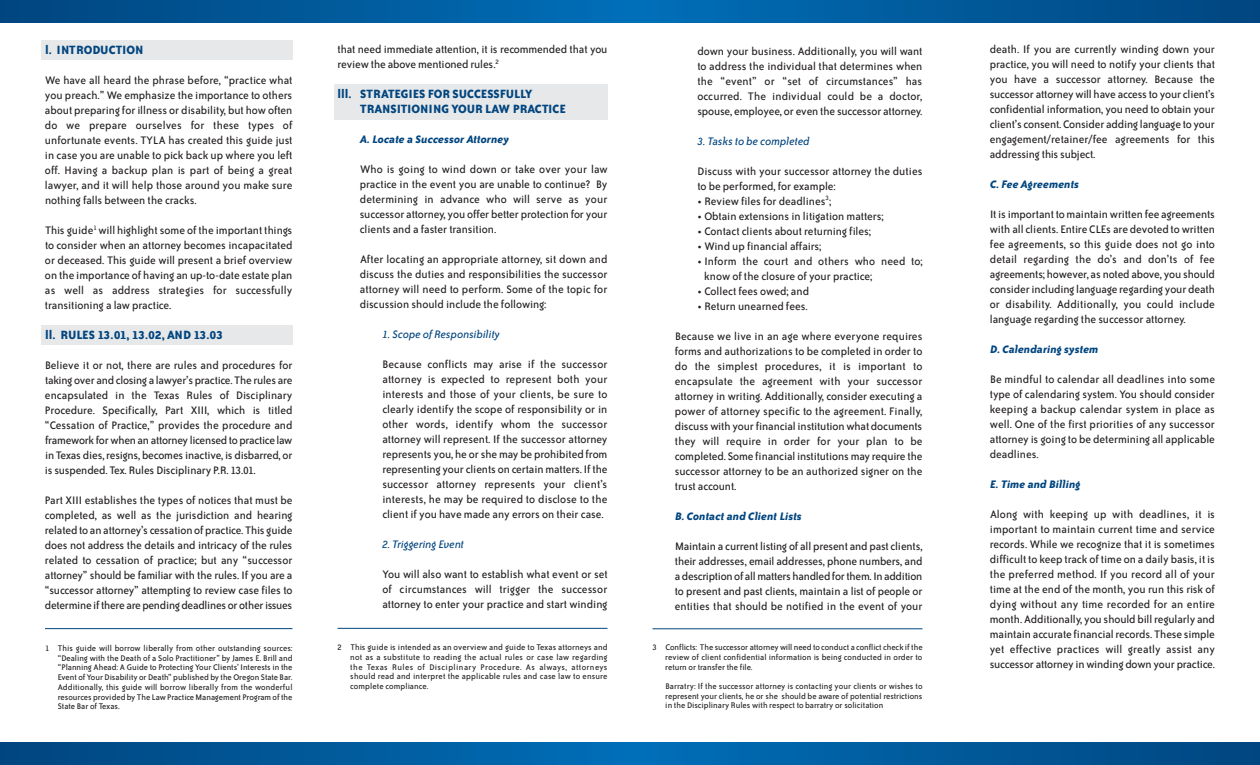
<style>
.page{position:relative;width:1260px;height:765px;background:#fff}
.page>*{position:absolute;margin:0;border:0;box-sizing:border-box;transform-origin:0 0}
.t1{font:700 13.75px/15px "Bailey Sans ITC";color:#01457f}
.t2{font:700 13.75px "Bailey Sans ITC";letter-spacing:-.025em;color:#01457f}
.t3{font:12.5px/15px "Bailey Sans ITC";color:#231f20;text-align:justify}
.t4{font:italic 700 12.5px "Bailey Sans ITC";color:#01457f}
.t5{font:italic 12.5px "Bailey Sans ITC";color:#01457f}
.t6{font:italic 12.5px "Bailey Sans ITC";letter-spacing:-.02em;color:#01457f}
.t7{font:9.38px/9.6px "Bailey Sans ITC";color:#231f20;text-align:justify}
.s1{font-size:13.75px}
</style>
<div class="page">
<div style="left:334px;top:84px;width:273px;height:36px;background:#e7e8e9"></div>
<div style="left:41px;top:325px;width:251px;height:19px;background:#e7e8e9"></div>
<div style="left:41px;top:40px;width:251px;height:20px;background:#e7e8e9"></div>
<svg style="left:0;top:742px;width:1260px;height:23px;background:#00599b"></svg>
<svg style="left:0;top:0;width:1260px;height:22px;background:#00599b"></svg>
<hr style="left:45px;top:628px;width:247px;height:1px;background:#01457f">
<hr style="left:652px;top:628px;width:270px;height:1px;background:#01457f">
<hr style="left:338px;top:628px;width:269px;height:1px;background:#01457f">
<p class="t1" style="left:45px;top:43px;width:100px">l. INTRODUCTION</p>
<p class="t3" style="left:45px;top:74px;width:249px">We have all heard the phrase before, “practice what you preach.” We emphasize the importance to others about preparing forillness or disability, but howoften do we prepare ourselves for these types of unfortunate events. TYLA has created this guide just in case you are unable to pick back up where you left off. Having a backup plan is part of being a great lawyer, and it will help those around you make sure nothing falls between the cracks.</p>
<p class="t3" style="left:45px;top:224px;width:249px">This guide<sup>1</sup> will highlight some of the important things to consider when an attorney becomes incapacitated or deceased. This guide will present a brief overview on the importance of having an up-to-date estate plan as well as address strategies for successfully transitioning a law practice.</p>
<p class="t2" style="left:45px;top:330px;width:180px">ll. RULES 13.01, 13.02, AND 13.03</p>
<p class="t3" style="left:45px;top:359px;width:249px">Believe it or not, there are rules and procedures for taking over andclosing a lawyer’spractice. The rules are encapsulated in the Texas Rules of Disciplinary Procedure. Specifically, Part XIII, which is titled “Cessation of Practice,” provides the procedure and framework forwhenanattorney licensedtopractice law in Texas dies,resigns, becomesinactive, is disbarred, or is suspended. Tex. Rules Disciplinary P.R. 13.01.</p>
<p class="t3" style="left:45px;top:494px;width:249px">Part XIII establishes the types of notices that must be completed, as well as the jurisdiction and hearing related to an attorney’s cessation of practice. This guide does not address the details and intricacy of the rules related to cessation of practice; but any “successor attorney” should be familiar with the rules. If you are a “successor attorney” attempting to review case files to determine ifthere arependingdeadlinesorotherissues</p>
<p class="t3" style="left:338px;top:43px;width:272px">that need immediate attention, it is recommended that you review the above mentioned rules.<sup>2</sup></p>
<p class="t1" style="left:360px;top:88px;width:208px;text-indent:-22px">lll. STRATEGIES FOR SUCCESSFULLY<br>TRANSITIONING YOUR LAW PRACTICE</p>
<p class="t4" style="left:360px;top:135px;width:151px">A. Locate a Successor Attorney</p>
<p class="t3" style="left:360px;top:163px;width:249px">Who is going to wind down or take over your law practice in the event you are unable to continue? By determining in advance who will serve as your successor attorney, you offer better protection for your clients and a faster transition.</p>
<p class="t3" style="left:360px;top:253px;width:249px">After locating an appropriate attorney, sit down and discuss the duties and responsibilities the successor attorney will need to perform. Some of the topic for discussion should include the following:</p>
<p class="t5" style="left:382px;top:330px;width:119px">1. Scope of Responsibility</p>
<p class="t3" style="left:382px;top:358px;width:227px">Because conflicts may arise if the successor attorney is expected to represent both your interests and those of your clients, be sure to clearly identify the scope of responsibility or in other words, identify whom the successor attorney will represent. If the successor attorney represents you, he orshe may be prohibited from representing your clients on certain matters. If the successor attorney represents your client’s interests, he may be required to disclose to the client if you have made any errors on their case.</p>
<p class="t6" style="left:382px;top:540px;width:83px">2. Triggering Event</p>
<p class="t3" style="left:382px;top:568px;width:227px">You will also want to establish what event or set of circumstances will trigger the successor attorney to enter your practice and start winding</p>
<p class="t3" style="left:697px;top:44px;width:227px">down your business. Additionally, you will want to address the individual that determines when the “event” or “set of circumstances” has occurred. The individual could be a doctor, spouse, employee, or even the successor attorney.</p>
<p class="t5" style="left:698px;top:136px;width:114px">3. Tasks to be completed</p>
<p class="t3" style="left:697px;top:164px;width:227px">Discuss with your successor attorney the duties to be performed, for example:</p>
<p class="t3" style="left:698px;top:194px;width:135px"><span class="s1">•</span> Review files for deadlines<sup>3</sup>;</p>
<p class="t3" style="left:698px;top:209px;width:188px"><span class="s1">•</span> Obtain extensions in litigation matters;</p>
<p class="t3" style="left:698px;top:224px;width:175px"><span class="s1">•</span> Contact clients about returning files;</p>
<p class="t3" style="left:698px;top:239px;width:126px"><span class="s1">•</span> Wind up financial affairs;</p>
<p class="t3" style="left:704px;top:254px;width:220px;text-indent:-7px"><span class="s1">•</span> Inform the court and others who need to; know of the closure of your practice;</p>
<p class="t3" style="left:698px;top:284px;width:113px"><span class="s1">•</span> Collect fees owed; and</p>
<p class="t3" style="left:698px;top:299px;width:112px"><span class="s1">•</span> Return unearned fees.</p>
<p class="t3" style="left:675px;top:329px;width:249px">Because we live in an age where everyone requires forms and authorizations to be completed in order to do the simplest procedures, it is important to encapsulate the agreement with your successor attorney in writing. Additionally, consider executing a power of attorney specific to the agreement. Finally, discusswith yourfinancial institutionwhat documents they will require in order for your plan to be completed. Some financial institutionsmay require the successor attorney to be an authorized signer on the trust account.</p>
<p class="t4" style="left:675px;top:511px;width:129px">B. Contact and Client Lists</p>
<p class="t3" style="left:675px;top:539px;width:249px">Maintain a current listing of all present and past clients, their addresses, email addresses, phone numbers, and adescriptionof allmattershandledforthem.Inaddition to present and past clients, maintain a list of people or entities that should be notified in the event of your</p>
<p class="t7" style="left:58px;top:644px;width:236px;text-indent:-13px">1 This guide will borrow liberally from other outstanding sources: “Dealing with the Death of a Solo Practitioner” by James E. Brill and “Planning Ahead: A Guide to Protecting Your Clients’ Interests in the Event of Your Disability or Death” published by theOregon State Bar.<br>Additionally, this guide will borrow liberally from the wonderful resources provided by The LawPractice Management Program of the State Bar of Texas.</p>
<p class="t7" style="left:665px;top:643px;width:259px;text-indent:-13px">3 Conflicts: The successor attorneywill need to conduct a conflict check if the review of client confidential information is being conducted in order to return or transfer the file.</p>
<p class="t7" style="left:350px;top:643px;width:259px;text-indent:-13px">2 This guide is intended as an overview and guide to Texas attorneys and not as a substitute to reading the actual rules or case law regarding the Texas Rules of Disciplinary Procedure. As always, attorneys should read and interpret the applicable rules and case law to ensure complete compliance.</p>
<p class="t7" style="left:665px;top:682px;width:259px">Barratry: If the successor attorney is contacting your clients or wishes to represent your clients, he or she should be aware of potential restrictions in the Disciplinary Rules with respect to barratry or solicitation</p>
<p class="t3" style="left:990px;top:43px;width:227px">death. If you are currently winding down your practice, you will need to notify your clients that you have a successor attorney. Because the successor attorney will have access to your client’s confidential information, you need to obtain your client’s consent. Consider adding language to your engagement/retainer/fee agreements for this addressing this subject.</p>
<p class="t4" style="left:990px;top:180px;width:91px">C. Fee Agreements</p>
<p class="t3" style="left:990px;top:208px;width:227px">It isimportant to maintainwritten fee agreements with all clients. Entire CLEs are devoted towritten fee agreements, so this guide does not go into detail regarding the do’s and don’ts of fee agreements; however, as noted above, you should considerincluding language regarding your death or disability. Additionally, you could include language regarding the successor attorney.</p>
<p class="t4" style="left:990px;top:345px;width:110px">D. Calendaring system</p>
<p class="t3" style="left:990px;top:373px;width:227px">Be mindful to calendar all deadlines into some type of calendaring system. You should consider keeping a backup calendar system in place as well. One of the first priorities of any successor attorney is going to be determining all applicable deadlines.</p>
<p class="t4" style="left:990px;top:480px;width:92px">E. Time and Billing</p>
<p class="t3" style="left:990px;top:508px;width:227px">Along with keeping up with deadlines, it is important to maintain current time and service records. While we recognize that it is sometimes difficult to keep track of time on a daily basis, it is the preferred method. If you record all of your time at the end of the month, you run this risk of dying without any time recorded for an entire month. Additionally, you should billregularly and maintain accurate financialrecords. These simple yet effective practices will greatly assist any successor attorney inwinding down your practice.</p>
</div>
